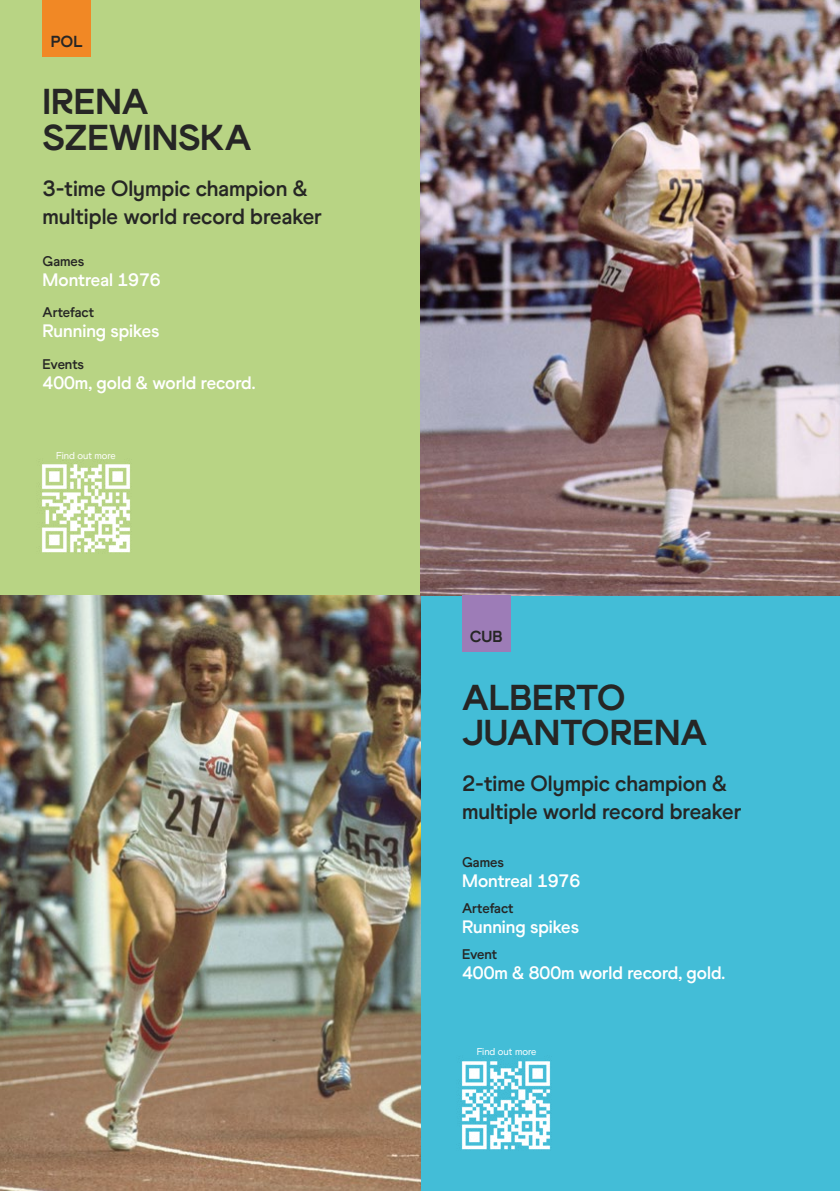
<style>
.page{position:relative;width:840px;height:1191px;background:#fff}
.page>*{position:absolute;margin:0;border:0;box-sizing:border-box;transform-origin:0 0}
.t1{font:36px/35.4px "World Athletics Headline";color:#262625}
.t2{font:700 22px/28px "World Athletics";color:#262625}
.t3{font:700 18px "World Athletics";color:#fff}
.t4{font:16px "World Athletics Headline";color:#262625}
.t5{font:700 14px "World Athletics";color:#262625}
.t6{font:10px "World Athletics";color:#fff}
</style>
<div class="page">
<div style="left:0;top:595px;width:839px;height:596px;background:#43bdd7"></div>
<div style="left:0;top:0;width:839px;height:595px;background:#b8d484"></div>
<img style="left:0;top:595px;width:420px;height:596px">
<img style="left:420px;top:0;width:419px;height:595px">
<img style="left:42px;top:464px;width:89px;height:89px">
<img style="left:461px;top:1057px;width:90px;height:93px">
<div style="left:43px;top:0;width:48px;height:56px;background:#f18825"></div>
<div style="left:462px;top:595px;width:48px;height:57px;background:#9d7cb7"></div>
<p class="t4" style="left:51px;top:32px;width:33px">POL</p>
<h1 class="t1" style="left:43px;top:84px;width:210px">IRENA<br>SZEWINSKA</h1>
<p class="t2" style="left:43px;top:174px;width:280px">3-time Olympic champion &amp; multiple world record breaker</p>
<p class="t5" style="left:43px;top:253px;width:43px">Games</p>
<p class="t3" style="left:43px;top:269px;width:119px">Montreal 1976</p>
<p class="t5" style="left:43px;top:304px;width:53px">Artefact</p>
<p class="t3" style="left:43px;top:320px;width:118px">Running spikes</p>
<p class="t5" style="left:43px;top:356px;width:43px">Events</p>
<p class="t3" style="left:43px;top:372px;width:214px">400m, gold &amp; world record.</p>
<p class="t6" style="left:56px;top:449px;width:61px">Find out more</p>
<p class="t4" style="left:469px;top:627px;width:34px">CUB</p>
<h1 class="t1" style="left:462px;top:680px;width:246px">ALBERTO<br>JUANTORENA</h1>
<p class="t2" style="left:462px;top:769px;width:280px">2-time Olympic champion &amp; multiple world record breaker</p>
<p class="t5" style="left:462px;top:854px;width:43px">Games</p>
<p class="t3" style="left:462px;top:870px;width:119px">Montreal 1976</p>
<p class="t5" style="left:462px;top:899px;width:53px">Artefact</p>
<p class="t3" style="left:462px;top:916px;width:118px">Running spikes</p>
<p class="t5" style="left:462px;top:945px;width:37px">Event</p>
<p class="t3" style="left:462px;top:961px;width:264px">400m &amp; 800m world record, gold.</p>
<p class="t6" style="left:476px;top:1045px;width:61px">Find out more</p>
</div>
